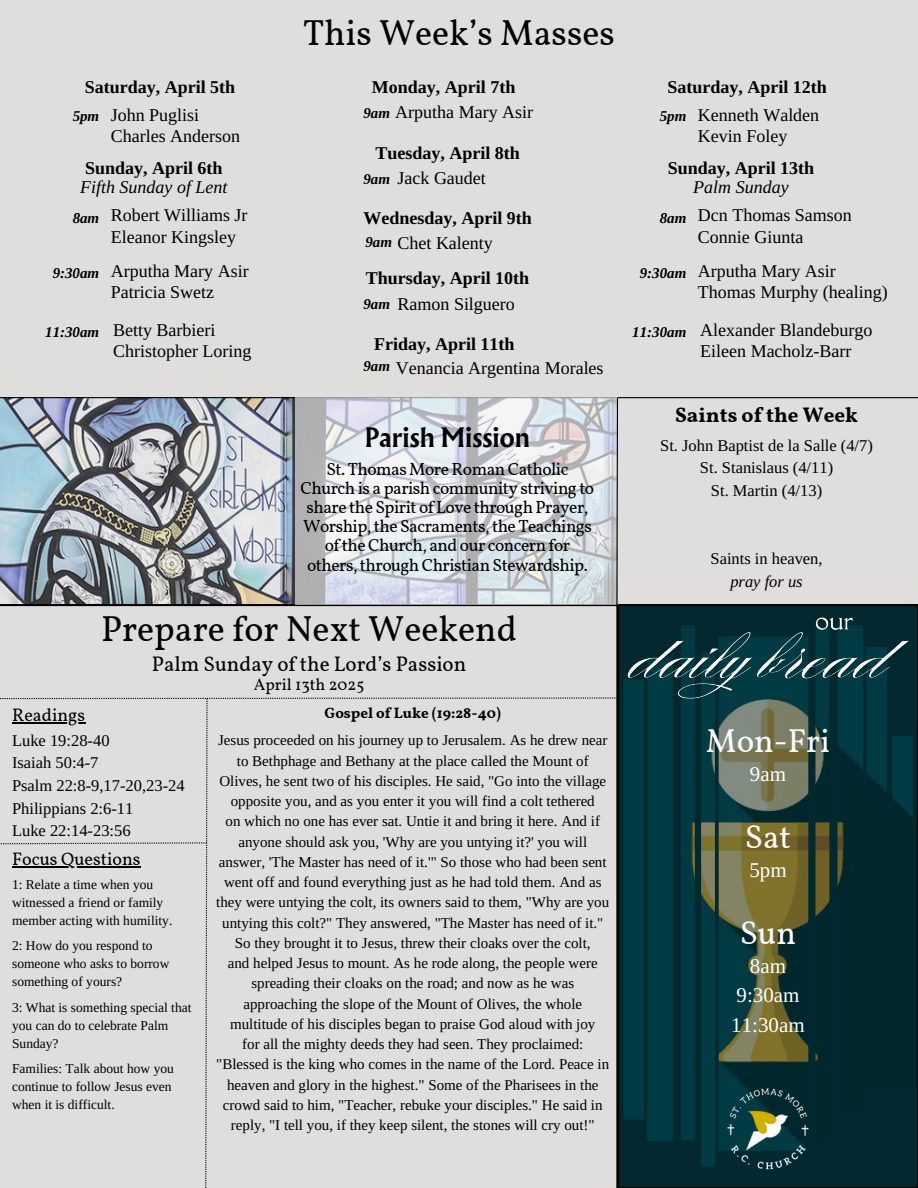
<style>
.page{position:relative;width:918px;height:1188px;background:#dfdedd}
.page>*{position:absolute;margin:0;border:0;box-sizing:border-box;transform-origin:0 0}
.t1{font:36px "Vollkorn";color:#000}
.t2{font:33px "Vollkorn";color:#fff}
.t3{font:700 24.15px "Albertus Nova";color:#000}
.t4{font:21px "Vollkorn";color:#000}
.t5{font:21px/29.2px "Libra Serif Modern";color:#fff;text-align:center}
.t6{font:700 21px "Vollkorn";color:#000}
.t7{font:18px "Libra Serif Modern";color:#000}
.t8{font:700 18px "Libra Serif Modern";color:#000}
.t9{font:italic 18px "Libra Serif Modern";color:#000}
.t10{font:18px "Vollkorn";color:#000}
.t11{font:17.55px/19.2px "Vollkorn";letter-spacing:-.03em;color:#000;text-align:center}
.t12{font:16.5px "Libra Serif Modern";color:#000}
.t13{font:16.5px "Vollkorn";color:#000}
.t14{font:italic 16.5px "Libra Serif Modern";color:#000}
.t15{font:15px/20.2px "Libra Serif Modern";color:#000;text-align:center}
.t16{font:italic 700 15px "Libra Serif Modern";color:#000}
.t17{font:700 15px "Vollkorn";color:#000}
.t18{font:13.5px/18px "Libra Serif Modern";color:#000}
</style>
<div class="page">
<img style="left:0;top:398px;width:295px;height:207px">
<svg style="left:0;top:697px;width:617px;height:491px"></svg>
<hr style="left:0;top:397px;width:918px;height:1px;background:#000">
<svg style="left:295px;top:398px;width:321px;height:207px"></svg>
<svg style="left:616px;top:397px;width:3px;height:209px"></svg>
<hr style="left:12px;top:866px;width:129px;height:2px;background:#000">
<svg style="left:618px;top:605px;width:300px;height:583px;background:#002227"></svg>
<img style="left:623px;top:753px;width:290px;height:414px">
<img style="left:721px;top:1082px;width:94px;height:94px">
<img style="left:621px;top:604px;width:294px;height:149px">
<img style="left:814px;top:604px;width:41px;height:34px">
<hr style="left:12px;top:722px;width:73px;height:1px;background:#000">
<p class="t8" style="left:85px;top:77px;width:152px">Saturday, April 5th</p>
<p class="t7" style="left:111px;top:105px;width:90px">John Puglisi</p>
<p class="t7" style="left:111px;top:127px;width:131px">Charles Anderson</p>
<p class="t8" style="left:85px;top:158px;width:139px">Sunday, April 6th</p>
<p class="t9" style="left:80px;top:178px;width:149px">Fifth Sunday of Lent</p>
<p class="t7" style="left:111px;top:206px;width:138px">Robert Williams Jr</p>
<p class="t7" style="left:111px;top:227px;width:127px">Eleanor Kingsley</p>
<p class="t7" style="left:111px;top:261px;width:139px">Arputha Mary Asir</p>
<p class="t7" style="left:111px;top:283px;width:105px">Patricia Swetz</p>
<p class="t7" style="left:113px;top:320px;width:104px">Betty Barbieri</p>
<p class="t7" style="left:113px;top:342px;width:140px">Christopher Loring</p>
<p class="t16" style="left:73px;top:107px;width:28px">5pm</p>
<p class="t16" style="left:73px;top:209px;width:28px">8am</p>
<p class="t16" style="left:53px;top:265px;width:48px">9:30am</p>
<p class="t16" style="left:45px;top:324px;width:56px">11:30am</p>
<h2 class="t1" style="left:303px;top:10px;width:313px">This Week’s Masses</h2>
<h6 class="t8" style="left:372px;top:77px;width:145px">Monday, April 7th</h6>
<p class="t7" style="left:395px;top:103px;width:139px">Arputha Mary Asir</p>
<p class="t8" style="left:375px;top:143px;width:146px">Tuesday, April 8th</p>
<p class="t7" style="left:398px;top:168px;width:90px">Jack Gaudet</p>
<p class="t8" style="left:363px;top:208px;width:170px">Wednesday, April 9th</p>
<p class="t7" style="left:398px;top:234px;width:97px">Chet Kalenty</p>
<p class="t8" style="left:366px;top:268px;width:165px">Thursday, April 10th</p>
<p class="t7" style="left:398px;top:294px;width:119px">Ramon Silguero</p>
<p class="t8" style="left:374px;top:334px;width:142px">Friday, April 11th</p>
<p class="t7" style="left:396px;top:358px;width:209px">Venancia Argentina Morales</p>
<h3 class="t16" style="left:363px;top:105px;width:28px">9am</h3>
<p class="t16" style="left:363px;top:171px;width:28px">9am</p>
<p class="t16" style="left:366px;top:233px;width:28px">9am</p>
<h6 class="t16" style="left:363px;top:296px;width:28px">9am</h6>
<p class="t16" style="left:363px;top:358px;width:28px">9am</p>
<p class="t3" style="left:365px;top:420px;width:167px">Parish Mission</p>
<p class="t11" style="left:301px;top:461px;width:295px">St. Thomas More Roman Catholic Church is a parish community striving to share the Spirit of Love through Prayer, Worship, the Sacraments, the Teachings of the Church, and our concern for others, through Christian Stewardship.</p>
<p class="t1" style="left:101px;top:607px;width:417px">Prepare for Next Weekend</p>
<p class="t10" style="left:12px;top:704px;width:75px">Readings</p>
<p class="t4" style="left:152px;top:651px;width:316px">Palm Sunday of the Lord’s Passion</p>
<p class="t13" style="left:254px;top:674px;width:112px">April 13th 2025</p>
<h6 class="t17" style="left:325px;top:704px;width:178px">Gospel of Luke (19:28-40)</h6>
<p class="t12" style="left:12px;top:731px;width:99px">Luke 19:28-40</p>
<h6 class="t12" style="left:12px;top:754px;width:88px">Isaiah 50:4-7</h6>
<p class="t12" style="left:12px;top:777px;width:174px">Psalm 22:8-9,17-20,23-24</p>
<p class="t12" style="left:12px;top:799px;width:123px">Philippians 2:6-11</p>
<p class="t12" style="left:12px;top:822px;width:120px">Luke 22:14-23:56</p>
<p class="t10" style="left:12px;top:848px;width:130px">Focus Questions</p>
<h6 class="t18" style="left:12px;top:875px;width:162px">1: Relate a time when you witnessed a friend or family member acting with humility.</h6>
<p class="t18" style="left:12px;top:937px;width:159px">2: How do you respond to someone who asks to borrow something of yours?</p>
<h6 class="t18" style="left:12px;top:998px;width:181px">3: What is something special that you can do to celebrate Palm<br>Sunday?</h6>
<p class="t18" style="left:12px;top:1060px;width:163px">Families: Talk about how you continue to follow Jesus even when it is difficult.</p>
<p class="t15" style="left:218px;top:730px;width:391px">Jesus proceeded on his journey up to Jerusalem. As he drew near to Bethphage and Bethany at the place called the Mount of Olives, he sent two of his disciples. He said, "Go into the village opposite you, and as you enter it you will find a colt tethered</p>
<p class="t15" style="left:216px;top:811px;width:395px">on which no one has ever sat. Untie it and bring it here. And if anyone should ask you, 'Why are you untying it?' you will answer, 'The Master has need of it.'" So those who had been sent went off and found everything just as he had told them. And as they were untying the colt, its owners said to them, "Why are you untying this colt?" They answered, "The Master has need of it."</p>
<p class="t15" style="left:235px;top:933px;width:357px">So they brought it to Jesus, threw their cloaks over the colt,</p>
<p class="t15" style="left:228px;top:953px;width:371px">and helped Jesus to mount. As he rode along, the people were spreading their cloaks on the road; and now as he was approaching the slope of the Mount of Olives, the whole multitude of his disciples began to praise God aloud with joy</p>
<h6 class="t15" style="left:242px;top:1034px;width:343px">for all the mighty deeds they had seen. They proclaimed:</h6>
<p class="t15" style="left:216px;top:1054px;width:395px">"Blessed is the king who comes in the name of the Lord. Peace in heaven and glory in the highest." Some of the Pharisees in the crowd said to him, "Teacher, rebuke your disciples." He said in reply, "I tell you, if they keep silent, the stones will cry out!"</p>
<p class="t8" style="left:667px;top:77px;width:161px">Saturday, April 12th</p>
<p class="t7" style="left:698px;top:105px;width:123px">Kenneth Walden</p>
<p class="t7" style="left:698px;top:127px;width:91px">Kevin Foley</p>
<p class="t8" style="left:668px;top:158px;width:148px">Sunday, April 13th</p>
<p class="t9" style="left:693px;top:178px;width:97px">Palm Sunday</p>
<p class="t7" style="left:698px;top:206px;width:155px">Dcn Thomas Samson</p>
<p class="t7" style="left:698px;top:227px;width:107px">Connie Giunta</p>
<p class="t7" style="left:698px;top:261px;width:139px">Arputha Mary Asir</p>
<p class="t7" style="left:698px;top:283px;width:191px">Thomas Murphy (healing)</p>
<p class="t7" style="left:700px;top:320px;width:174px">Alexander Blandeburgo</p>
<p class="t7" style="left:700px;top:342px;width:153px">Eileen Macholz-Barr</p>
<p class="t16" style="left:660px;top:107px;width:28px">5pm</p>
<p class="t16" style="left:660px;top:209px;width:28px">8am</p>
<p class="t16" style="left:640px;top:265px;width:48px">9:30am</p>
<p class="t16" style="left:632px;top:324px;width:56px">11:30am</p>
<h2 class="t6" style="left:675px;top:402px;width:184px">Saints of the Week</h2>
<h5 class="t12" style="left:660px;top:436px;width:214px">St. John Baptist de la Salle (4/7)</h5>
<p class="t12" style="left:700px;top:459px;width:135px">St. Stanislaus (4/11)</p>
<p class="t12" style="left:711px;top:481px;width:113px">St. Martin (4/13)</p>
<p class="t12" style="left:711px;top:550px;width:114px">Saints in heaven,</p>
<p class="t14" style="left:730px;top:572px;width:74px">pray for us</p>
<h4 class="t2" style="left:706px;top:720px;width:126px">Mon-Fri</h4>
<p class="t5" style="left:750px;top:760px;width:38px">9am</p>
<p class="t2" style="left:745px;top:816px;width:48px">Sat</p>
<p class="t5" style="left:749px;top:856px;width:39px">5pm</p>
<p class="t2" style="left:740px;top:912px;width:58px">Sun</p>
<p class="t5" style="left:731px;top:952px;width:75px">8am<br>9:30am<br>11:30am</p>
</div>
